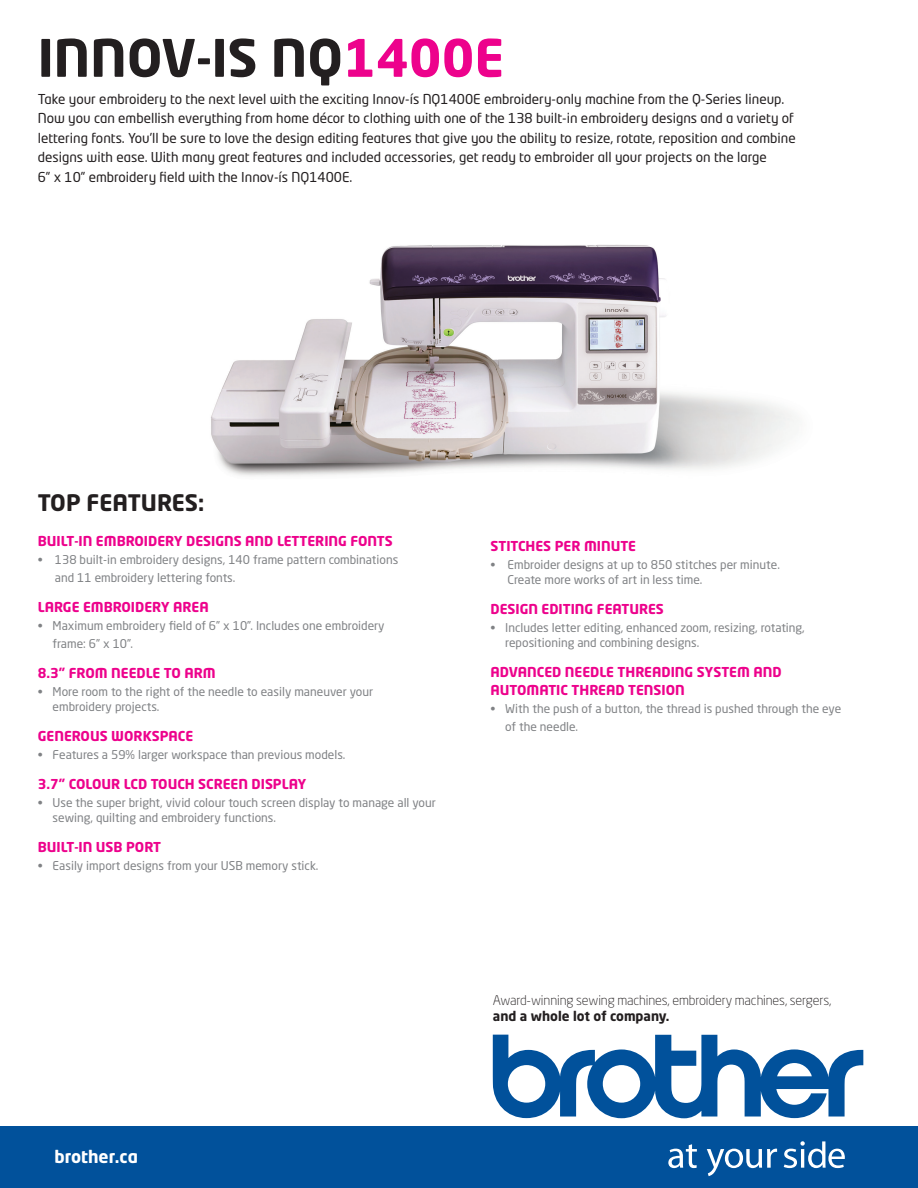
<style>
.page{position:relative;width:918px;height:1188px;background:#fff}
.page>*{position:absolute;margin:0;border:0;box-sizing:border-box;transform-origin:0 0}
.t1{font:700 51px "Neo Tech Std";color:#231f20}
.t2{font:700 22.5px "Neo Tech Std";color:#231f20}
.t3{font:700 17.25px "Neo Tech Std";color:#fff}
.t4{font:13.5px "Neo Tech Std";color:#231f20}
.t5{font:700 13.5px "Neo Tech Std";color:#ed028c}
.t6{font:300 13.35px "Neo Sans Std";letter-spacing:-.01em;color:#231f20}
.t7{font:700 13.35px "Neo Sans Pro Cyr";color:#231f20}
.t8{font:12px/15px "Neo Sans Pro Cyr";color:#808285}
.s1{color:#ed028c}
</style>
<div class="page">
<img style="left:211px;top:244px;width:583px;height:232px">
<div style="left:0;top:1127px;width:918px;height:61px;background:#01519b"></div>
<svg style="left:493px;top:1035px;width:370px;height:83px"></svg>
<svg style="left:668px;top:1144px;width:29px;height:24px"></svg>
<svg style="left:707px;top:1149px;width:70px;height:27px"></svg>
<svg style="left:784px;top:1141px;width:61px;height:27px"></svg>
<p class="t1" style="left:38px;top:25px;width:468px">INNOV-IS NQ<span class="s1">1400E</span></p>
<p class="t4" style="left:38px;top:91px;width:748px">Take your embroidery to the next level with the exciting Innov-ís NQ1400E embroidery-only machine from the Q-Series lineup.</p>
<p class="t4" style="left:38px;top:110px;width:758px">Now you can embellish everything from home décor to clothing with one of the 138 built-in embroidery designs and a variety of</p>
<p class="t4" style="left:38px;top:130px;width:760px">lettering fonts. You’ll be sure to love the design editing features that give you the ability to resize, rotate, reposition and combine</p>
<p class="t4" style="left:38px;top:149px;width:731px">designs with ease. With many great features and included accessories, get ready to embroider all your projects on the large</p>
<p class="t4" style="left:38px;top:169px;width:316px">6” x 10” embroidery field with the Innov-ís NQ1400E.</p>
<p class="t2" style="left:38px;top:488px;width:168px">TOP FEATURES:</p>
<p class="t5" style="left:38px;top:532px;width:356px">BUILT-IN EMBROIDERY DESIGNS AND LETTERING FONTS</p>
<p class="t8" style="left:55px;top:550px;width:345px;line-height:18px;text-indent:-17px">• 138 built-in embroidery designs, 140 frame pattern combinations and 11 embroidery lettering fonts.</p>
<p class="t5" style="left:38px;top:598px;width:172px">LARGE EMBROIDERY AREA</p>
<p class="t8" style="left:53px;top:616px;width:334px;line-height:18px;text-indent:-15px">• Maximum embroidery field of 6” x 10”. Includes one embroidery frame: 6” x 10”.</p>
<p class="t5" style="left:38px;top:664px;width:180px">8.3” FROM NEEDLE TO ARM</p>
<p class="t8" style="left:53px;top:683px;width:322px;text-indent:-15px">• More room to the right of the needle to easily maneuver your embroidery projects.</p>
<p class="t5" style="left:38px;top:727px;width:157px">GENEROUS WORKSPACE</p>
<p class="t8" style="left:38px;top:746px;width:309px">• Features a 59% larger workspace than previous models.</p>
<p class="t5" style="left:38px;top:775px;width:270px">3.7” COLOUR LCD TOUCH SCREEN DISPLAY</p>
<p class="t8" style="left:53px;top:794px;width:385px;text-indent:-15px">• Use the super bright, vivid colour touch screen display to manage all your sewing, quilting and embroidery functions.</p>
<p class="t5" style="left:38px;top:838px;width:125px">BUILT-IN USB PORT</p>
<p class="t8" style="left:38px;top:857px;width:282px">• Easily import designs from your USB memory stick.</p>
<p class="t3" style="left:54px;top:1145px;width:85px">brother.ca</p>
<p class="t5" style="left:490px;top:537px;width:147px">STITCHES PER MINUTE</p>
<p class="t8" style="left:508px;top:557px;width:274px;text-indent:-17px">• Embroider designs at up to 850 stitches per minute.<br>Create more works of art in less time.</p>
<p class="t5" style="left:490px;top:600px;width:175px">DESIGN EDITING FEATURES</p>
<p class="t8" style="left:505px;top:620px;width:301px;text-indent:-15px">• Includes letter editing, enhanced zoom, resizing, rotating, repositioning and combining designs.</p>
<p class="t5" style="left:490px;top:663px;width:293px">ADVANCED NEEDLE THREADING SYSTEM AND</p>
<p class="t5" style="left:490px;top:681px;width:196px">AUTOMATIC THREAD TENSION</p>
<p class="t8" style="left:505px;top:699px;width:337px;line-height:18px;text-indent:-15px">• With the push of a button, the thread is pushed through the eye of the needle.</p>
<p class="t6" style="left:493px;top:992px;width:340px">Award-winning sewing machines, embroidery machines, sergers,</p>
<p class="t7" style="left:493px;top:1007px;width:178px">and a whole lot of company.</p>
</div>
